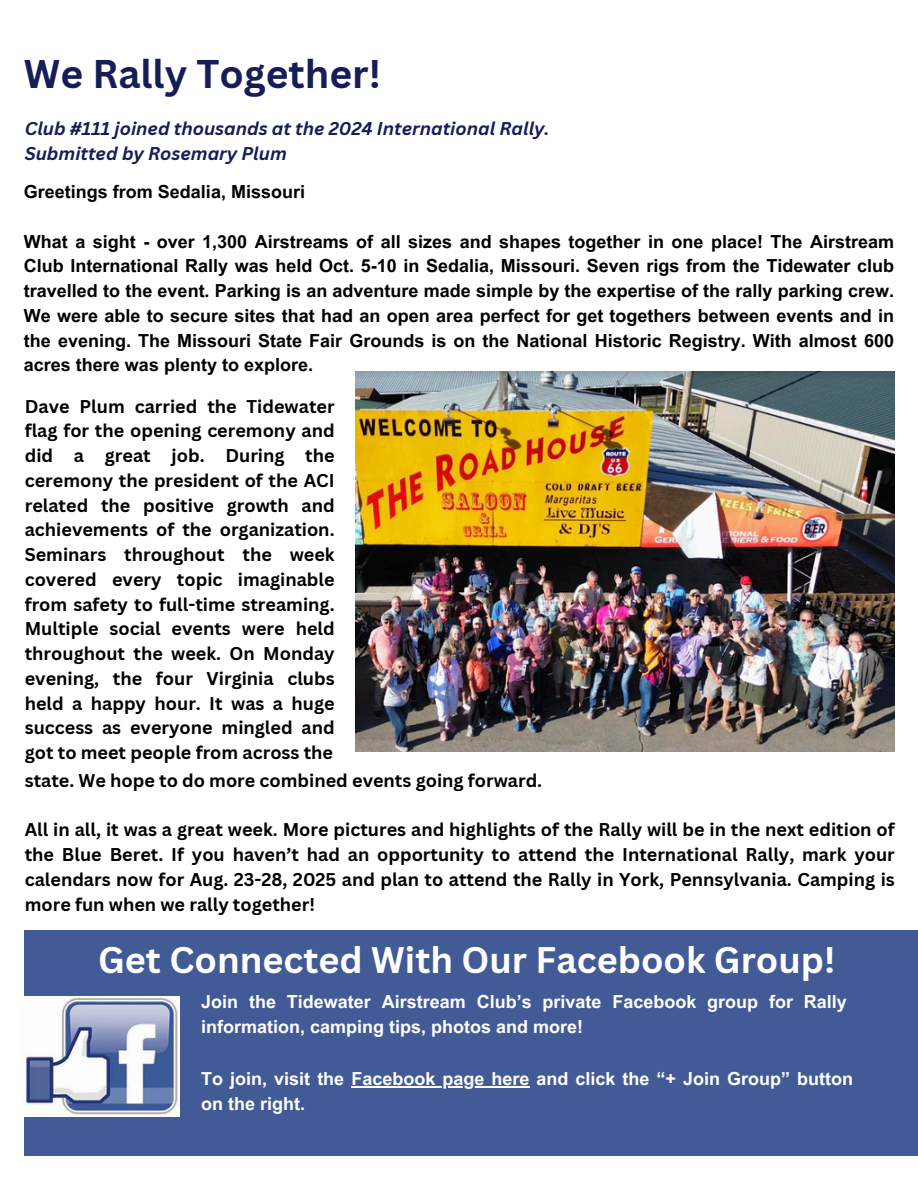
<style>
.page{position:relative;width:918px;height:1188px;background:#fff}
.page>*{position:absolute;margin:0;border:0;box-sizing:border-box;transform-origin:0 0}
.t1{font:700 39px "Canva Sans";color:#171d57}
.t2{font:700 36px "Canva Sans";color:#fff}
.t3{font:700 18px/24.8px "Canva Sans";color:#000;text-align:justify}
.t4{font:700 18px/24.8px "Arial MT Pro";color:#000;text-align:justify}
.t5{font:700 18px/24.8px "Arial MT Pro";color:#fff}
.t6{font:italic 700 18px "Canva Sans";color:#171d57}
</style>
<div class="page">
<img style="left:355px;top:371px;width:539px;height:380px">
<div style="left:24px;top:930px;width:894px;height:226px;background:#425b96"></div>
<img style="left:21px;top:996px;width:159px;height:120px">
<hr style="left:351px;top:1086px;width:178px;height:1px;background:#fff">
<p class="t1" style="left:24px;top:47px;width:359px">We Rally Together!</p>
<p class="t6" style="left:25px;top:116px;width:526px">Club #111 joined thousands at the 2024 International Rally.</p>
<p class="t6" style="left:25px;top:141px;width:264px">Submitted by Rosemary Plum</p>
<p class="t4" style="left:24px;top:182px;width:283px">Greetings from Sedalia, Missouri</p>
<p class="t4" style="left:24px;top:231px;width:872px">What a sight - over 1,300 Airstreams of all sizes and shapes together in one place! The Airstream Club International Rally was held Oct. 5-10 in Sedalia, Missouri. Seven rigs from the Tidewater club travelled to the event. Parking is an adventure made simple by the expertise of the rally parking crew.<br>We were able to secure sites that had an open area perfect for get togethers between events and in the evening. The Missouri State Fair Grounds is on the National Historic Registry. With almost 600 acres there was plenty to explore.</p>
<p class="t3" style="left:25px;top:393px;width:312px">Dave Plum carried the Tidewater flag for the opening ceremony and did a great job. During the ceremony the president of the ACI related the positive growth and achievements of the organization.<br>Seminars throughout the week covered every topic imaginable from safety to full-time streaming.<br>Multiple social events were held throughout the week. On Monday evening, the four Virginia clubs held a happy hour. It was a huge success as everyone mingled and got to meet people from across the</p>
<p class="t3" style="left:25px;top:768px;width:519px">state. We hope to do more combined events going forward.</p>
<p class="t3" style="left:25px;top:817px;width:872px">All in all, it was a great week. More pictures and highlights of the Rally will be in the next edition of the Blue Beret. If you haven’t had an opportunity to attend the International Rally, mark your calendars now for Aug. 23-28, 2025 and plan to attend the Rally in York, Pennsylvania. Camping is more fun when we rally together!</p>
<p class="t2" style="left:98px;top:934px;width:739px">Get Connected With Our Facebook Group!</p>
<p class="t5" style="left:201px;top:991px;width:647px">Join the Tidewater Airstream Club’s private Facebook group for Rally information, camping tips, photos and more!</p>
<p class="t5" style="left:201px;top:1069px;width:654px">To join, visit the Facebook page here and click the “+ Join Group” button on the right.</p>
</div>
